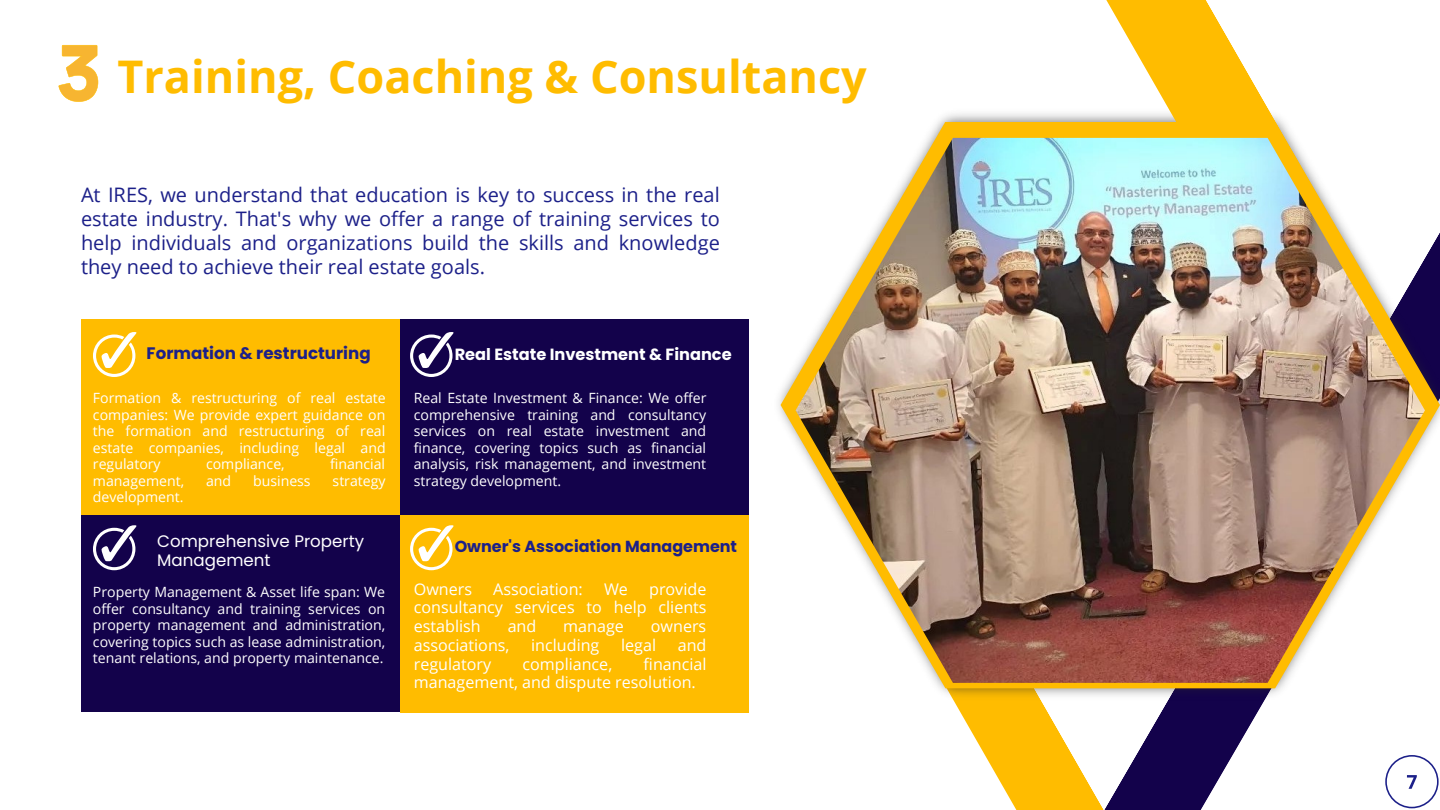
<style>
.page{position:relative;width:1440px;height:810px;background:#fff}
.page>*{position:absolute;margin:0;border:0;box-sizing:border-box;transform-origin:0 0}
.t1{font:700 45px "Open Sans";color:#ffbc00}
.t2{font:20px/24px "Open Sans";color:#1c2089;text-align:justify}
.t3{font:16.7px/19.2px "Poppins";color:#fff}
.t4{font:700 16.7px "Poppins";color:#1c2089}
.t5{font:700 16.2px "Poppins";color:#fff}
.t6{font:16.1px/18.8px "Open Sans";color:#fff;text-align:justify}
.t7{font:700 16px "Poppins";color:#1c2089}
.t8{font:14.1px/16.5px "Open Sans";color:#fff;text-align:justify}
</style>
<div class="page">
<svg style="left:954px;top:702px;width:462px;height:108px"></svg>
<img style="left:778px;top:113px;width:503px;height:589px">
<svg style="left:964px;top:0;width:319px;height:122px"></svg>
<svg style="left:781px;top:122px;width:659px;height:566px"></svg>
<img style="left:796px;top:138px;width:629px;height:545px">
<div style="left:81px;top:319px;width:319px;height:196px;background:#ffbc00"></div>
<div style="left:81px;top:515px;width:319px;height:197px;background:#13024b"></div>
<div style="left:400px;top:320px;width:349px;height:196px;background:#13024b"></div>
<div style="left:400px;top:516px;width:349px;height:196px;background:#ffbc00"></div>
<svg style="left:93px;top:332px;width:43px;height:45px"></svg>
<svg style="left:93px;top:525px;width:43px;height:45px"></svg>
<svg style="left:410px;top:525px;width:44px;height:45px"></svg>
<svg style="left:410px;top:332px;width:44px;height:45px"></svg>
<svg style="left:59px;top:45px;width:39px;height:57px"></svg>
<svg style="left:1385px;top:755px;width:54px;height:53px"></svg>
<h1 class="t1" style="left:117px;top:45px;width:751px">Training, Coaching &amp; Consultancy</h1>
<p class="t2" style="left:81px;top:182px;width:640px">At IRES, we understand that education is key to success in the real estate industry. That's why we offer a range of training services to help individuals and organizations build the skills and knowledge they need to achieve their real estate goals.</p>
<p class="t4" style="left:147px;top:341px;width:226px">Formation &amp; restructuring</p>
<p class="t8" style="left:93px;top:390px;width:294px">Formation &amp; restructuring of real estate companies: We provide expert guidance on the formation and restructuring of real estate companies, including legal and regulatory</p>
<p class="t8" style="left:206px;top:456px;width:80px">compliance,</p>
<p class="t8" style="left:330px;top:456px;width:57px">financial</p>
<p class="t8" style="left:93px;top:472px;width:93px">management,</p>
<p class="t8" style="left:206px;top:472px;width:27px">and</p>
<p class="t8" style="left:253px;top:472px;width:59px">business</p>
<p class="t8" style="left:333px;top:472px;width:54px">strategy</p>
<p class="t8" style="left:93px;top:489px;width:92px">development.</p>
<p class="t3" style="left:157px;top:532px;width:208px">Comprehensive Property<br>Management</p>
<p class="t8" style="left:93px;top:584px;width:294px">Property Management &amp; Asset life span: We offer consultancy and training services on property management and administration, covering topics such as lease administration, tenant relations, and property maintenance.</p>
<p class="t5" style="left:455px;top:343px;width:278px">Real Estate Investment &amp; Finance</p>
<p class="t8" style="left:414px;top:390px;width:294px">Real Estate Investment &amp; Finance: We offer comprehensive training and consultancy services on real estate investment and finance, covering topics such as financial analysis, risk management, and investment strategy development.</p>
<p class="t7" style="left:455px;top:535px;width:284px">Owner's Association Management</p>
<p class="t6" style="left:414px;top:579px;width:294px;text-indent:235px">provide consultancy services to help clients establish</p>
<p class="t6" style="left:414px;top:579px;width:60px">Owners</p>
<p class="t6" style="left:493px;top:579px;width:91px">Association:</p>
<p class="t6" style="left:604px;top:579px;width:25px">We</p>
<p class="t6" style="left:508px;top:617px;width:30px">and</p>
<p class="t6" style="left:563px;top:617px;width:62px">manage</p>
<p class="t6" style="left:651px;top:617px;width:57px">owners</p>
<p class="t6" style="left:414px;top:635px;width:97px">associations,</p>
<p class="t6" style="left:531px;top:635px;width:70px">including</p>
<p class="t6" style="left:621px;top:635px;width:36px">legal</p>
<p class="t6" style="left:678px;top:635px;width:30px">and</p>
<p class="t6" style="left:414px;top:654px;width:79px">regulatory</p>
<p class="t6" style="left:522px;top:654px;width:91px">compliance,</p>
<p class="t6" style="left:414px;top:654px;width:294px;text-indent:230px">financial management, and dispute resolution.</p>
</div>
